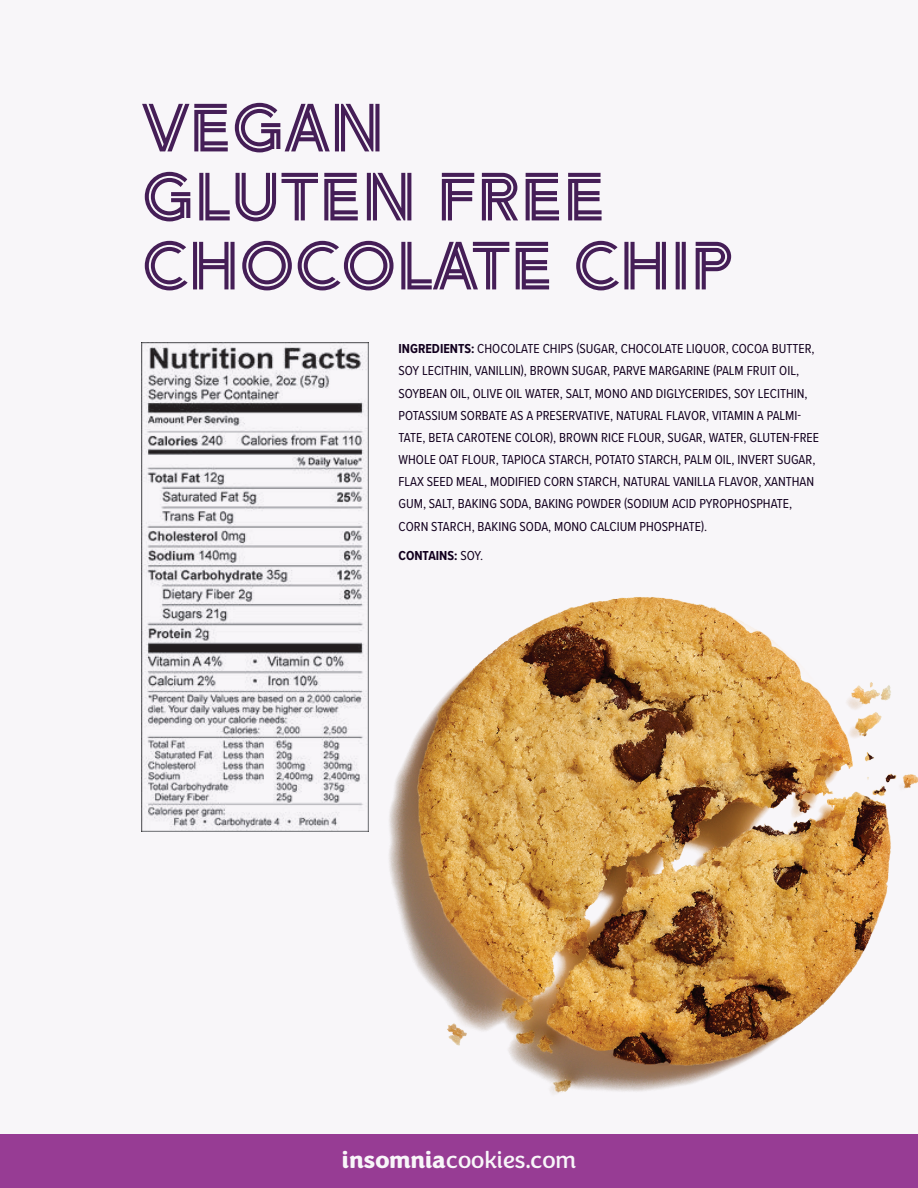
<style>
.page{position:relative;width:918px;height:1188px;background:#f8f6f9}
.page>*{position:absolute;margin:0;border:0;box-sizing:border-box;transform-origin:0 0}
.Product_Title{font:67.5px/69px "Arya Double";color:#451e57}
.t1{font:23.85px "Congenial";letter-spacing:-.02em;color:#f8f6f9}
.Nutrition_Info{font:13.5px/22.2px "Proxima Nova Cond";color:#12001e}
.Nutrition_Info-2{font:700 13.5px "Proxima Nova Cond";color:#12001e}
.s1{font-weight:700}
.s2{font-weight:400}
.s3{font-weight:800}
</style>
<div class="page">
<img style="left:389px;top:597px;width:529px;height:497px">
<div style="left:0;top:1134px;width:918px;height:54px;background:#973c94"></div>
<img style="left:142px;top:342px;width:226px;height:490px">
<p class="Product_Title" style="left:142px;top:93px;width:593px">VEGAN<br>GLUTEN FREE<br>CHOCOLATE CHIP</p>
<p class="Nutrition_Info" style="left:399px;top:337px;width:422px"><span class="s1">INGREDIENTS:</span> CHOCOLATE CHIPS (SUGAR, CHOCOLATE LIQUOR, COCOA BUTTER, SOY LECITHIN, VANILLIN), BROWN SUGAR, PARVE MARGARINE (PALM FRUIT OIL, SOYBEAN OIL, OLIVE OIL WATER, SALT, MONO AND DIGLYCERIDES, SOY LECITHIN, POTASSIUM SORBATE AS A PRESERVATIVE, NATURAL FLAVOR, VITAMIN A PALMI-TATE, BETA CAROTENE COLOR), BROWN RICE FLOUR, SUGAR, WATER, GLUTEN-FREE WHOLE OAT FLOUR, TAPIOCA STARCH, POTATO STARCH, PALM OIL, INVERT SUGAR, FLAX SEED MEAL, MODIFIED CORN STARCH, NATURAL VANILLA FLAVOR, XANTHAN GUM, SALT, BAKING SODA, BAKING POWDER (SODIUM ACID PYROPHOSPHATE, CORN STARCH, BAKING SODA, MONO CALCIUM PHOSPHATE).</p>
<p class="Nutrition_Info-2" style="left:399px;top:545px;width:86px">CONTAINS: <span class="s2">SOY.</span></p>
<h2 class="t1" style="left:342px;top:1146px;width:236px"><span class="s3">insomnia</span>cookies.com</h2>
</div>
